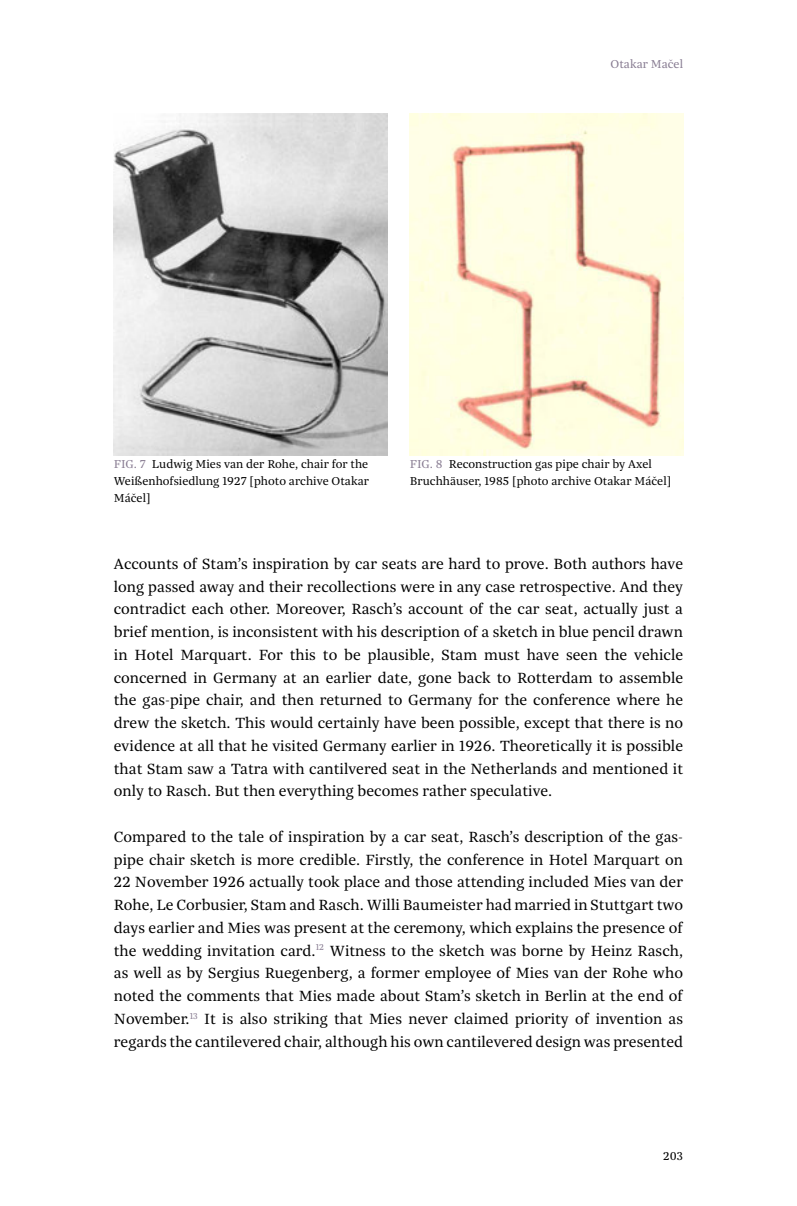
<style>
.page{position:relative;width:797px;height:1206px;background:#fff}
.page>*{position:absolute;margin:0;border:0;box-sizing:border-box;transform-origin:0 0}
.BODY_Normal{font:300 15.75px/22.8px "Trola Text";color:#000;text-align:justify}
.t1{font:300 12.25px/17.2px "Trola Text";color:#000;text-align:justify}
.t2{font:300 12.25px "Trola Text";color:#877b91}
.s1{color:#877b91}
</style>
<div class="page">
<img style="left:114px;top:114px;width:273px;height:341px">
<img style="left:410px;top:114px;width:272px;height:341px">
<p class="t2" style="left:610px;top:57px;width:74px">Otakar Mačel</p>
<p class="t1" style="left:114px;top:456px;width:256px"><span class="s1">FIG. 7</span> Ludwig Mies van der Rohe, chair for the Weißenhofsiedlung 1927 [photo archive Otakar Máčel]</p>
<p class="t1" style="left:409px;top:456px;width:263px"><span class="s1">FIG. 8</span> Reconstruction gas pipe chair by Axel<br>Bruchhäuser, 1985 [photo archive Otakar Máčel]</p>
<p class="BODY_Normal" style="left:114px;top:552px;width:570px">Accounts of Stam’s inspiration by car seats are hard to prove. Both authors have long passed away and their recollections were in any case retrospective. And they contradict each other. Moreover, Rasch’s account of the car seat, actually just a brief mention, is inconsistent with his description of a sketch in blue pencil drawn in Hotel Marquart. For this to be plausible, Stam must have seen the vehicle concerned in Germany at an earlier date, gone back to Rotterdam to assemble the gas-pipe chair, and then returned to Germany for the conference where he drew the sketch. This would certainly have been possible, except that there is no evidence at all that he visited Germany earlier in 1926. Theoretically it is possible that Stam saw a Tatra with cantilvered seat in the Netherlands and mentioned it only to Rasch. But then everything becomes rather speculative.</p>
<p class="BODY_Normal" style="left:114px;top:825px;width:570px">Compared to the tale of inspiration by a car seat, Rasch’s description of the gas&shy;pipe chair sketch is more credible. Firstly, the conference in Hotel Marquart on 22 November 1926 actually took place and those attending included Mies van der Rohe, Le Corbusier, Stam and Rasch. Willi Baumeister had married in Stuttgart two days earlier and Mies was present at the ceremony, which explains the presence of the wedding invitation card.<sup>12</sup> Witness to the sketch was borne by Heinz Rasch, as well as by Sergius Ruegenberg, a former employee of Mies van der Rohe who noted the comments that Mies made about Stam’s sketch in Berlin at the end of November.<sup>13</sup> It is also striking that Mies never claimed priority of invention as regards the cantilevered chair, although his own cantilevered design was presented</p>
<p class="t1" style="left:663px;top:1148px;width:21px">203</p>
</div>
